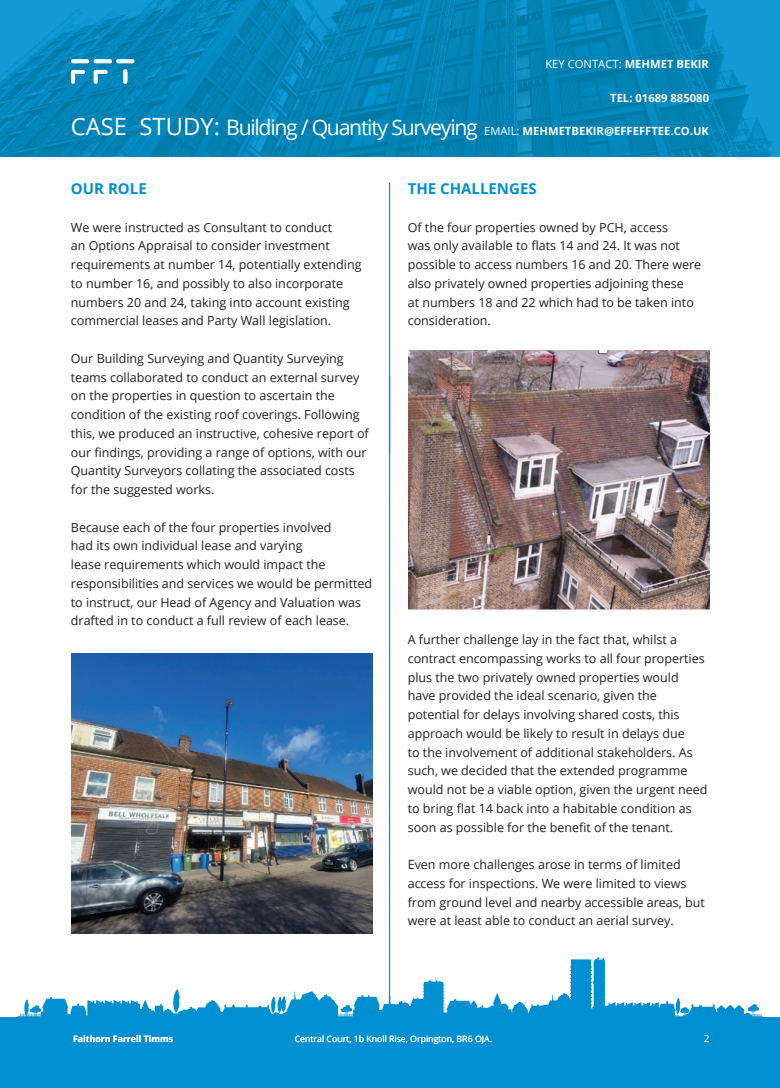
<style>
.page{position:relative;width:780px;height:1088px;background:#fff}
.page>*{position:absolute;margin:0;border:0;box-sizing:border-box;transform-origin:0 0}
.t1{font:21.25px "Open Sans";letter-spacing:-.06em;color:#fff}
.t2{font:700 15px "Open Sans";color:#008fd0}
.t3{font:12.5px/18.8px "Open Sans";color:#231f20}
.t4{font:700 11.25px "Open Sans";color:#fff}
.t5{font:11.25px "Open Sans";color:#fff}
.t6{font:10px "Open Sans";color:#fff}
.t7{font:8.75px "Open Sans";color:#fff}
.t8{font:700 8.75px "Open Sans";color:#fff}
.s1{font-weight:700}
.s2{font-weight:400}
.s3{font-size:23.75px}
</style>
<div class="page">
<svg style="left:18px;top:955px;width:744px;height:62px"></svg>
<div style="left:0;top:1017px;width:780px;height:71px;background:#008fd0"></div>
<hr style="left:0;top:156px;width:780px;height:1px;background:#139ad5">
<img style="left:0;top:0;width:780px;height:156px">
<svg style="left:71px;top:59px;width:18px;height:4px"></svg>
<svg style="left:71px;top:70px;width:14px;height:14px"></svg>
<svg style="left:94px;top:70px;width:14px;height:14px"></svg>
<div style="left:93px;top:59px;width:19px;height:5px;background:#fff;border-radius:2px"></div>
<div style="left:116px;top:59px;width:18px;height:5px;background:#fff;border-radius:2px"></div>
<svg style="left:123px;top:69px;width:4px;height:15px"></svg>
<svg style="left:380px;top:454px;width:15px;height:542px"></svg>
<hr style="left:389px;top:182px;width:1px;height:833px;background:#008fd0">
<img style="left:71px;top:653px;width:301px;height:281px">
<img style="left:408px;top:351px;width:301px;height:259px">
<p class="t5" style="left:545px;top:56px;width:165px">KEY CONTACT: <span class="s1">MEHMET BEKIR</span></p>
<p class="t4" style="left:610px;top:90px;width:100px">TEL: 01689 885080</p>
<p class="t4" style="left:484px;top:123px;width:226px"><span class="s2">EMAIL:</span> MEHMETBEKIR@EFFEFFTEE.CO.UK</p>
<h1 class="t1" style="left:71px;top:113px;width:408px"><span class="s3">CASE STUDY:</span> Building / Quantity Surveying</h1>
<p class="t2" style="left:71px;top:178px;width:77px">OUR ROLE</p>
<p class="t3" style="left:71px;top:217px;width:292px">We were instructed as Consultant to conduct<br>an Options Appraisal to consider investment requirements at number 14, potentially extending to number 16, and possibly to also incorporate numbers 20 and 24, taking into account existing commercial leases and Party Wall legislation.</p>
<p class="t3" style="left:71px;top:348px;width:299px">Our Building Surveying and Quantity Surveying teams collaborated to conduct an external survey on the properties in question to ascertain the condition of the existing roof coverings. Following this, we produced an instructive, cohesive report of our findings, providing a range of options, with our Quantity Surveyors collating the associated costs for the suggested works.</p>
<p class="t3" style="left:71px;top:517px;width:303px">Because each of the four properties involved<br>had its own individual lease and varying<br>lease requirements which would impact the responsibilities and services we would be permitted to instruct, our Head of Agency and Valuation was drafted in to conduct a full review of each lease.</p>
<p class="t2" style="left:407px;top:178px;width:130px">THE CHALLENGES</p>
<p class="t3" style="left:407px;top:217px;width:295px">Of the four properties owned by PCH, access<br>was only available to flats 14 and 24. It was not possible to access numbers 16 and 20. There were also privately owned properties adjoining these<br>at numbers 18 and 22 which had to be taken into consideration.</p>
<p class="t3" style="left:407px;top:630px;width:301px">A further challenge lay in the fact that, whilst a contract encompassing works to all four properties plus the two privately owned properties would have provided the ideal scenario, given the potential for delays involving shared costs, this approach would be likely to result in delays due<br>to the involvement of additional stakeholders. As such, we decided that the extended programme would not be a viable option, given the urgent need to bring flat 14 back into a habitable condition as soon as possible for the benefit of the tenant.</p>
<p class="t3" style="left:407px;top:855px;width:298px">Even more challenges arose in terms of limited access for inspections. We were limited to views from ground level and nearby accessible areas, but were at least able to conduct an aerial survey.</p>
<p class="t8" style="left:73px;top:1032px;width:101px">Faithorn Farrell Timms</p>
<p class="t7" style="left:295px;top:1032px;width:199px">Central Court, 1b Knoll Rise, Orpington, BR6 OJA.</p>
<p class="t6" style="left:703px;top:1032px;width:7px">2</p>
</div>
